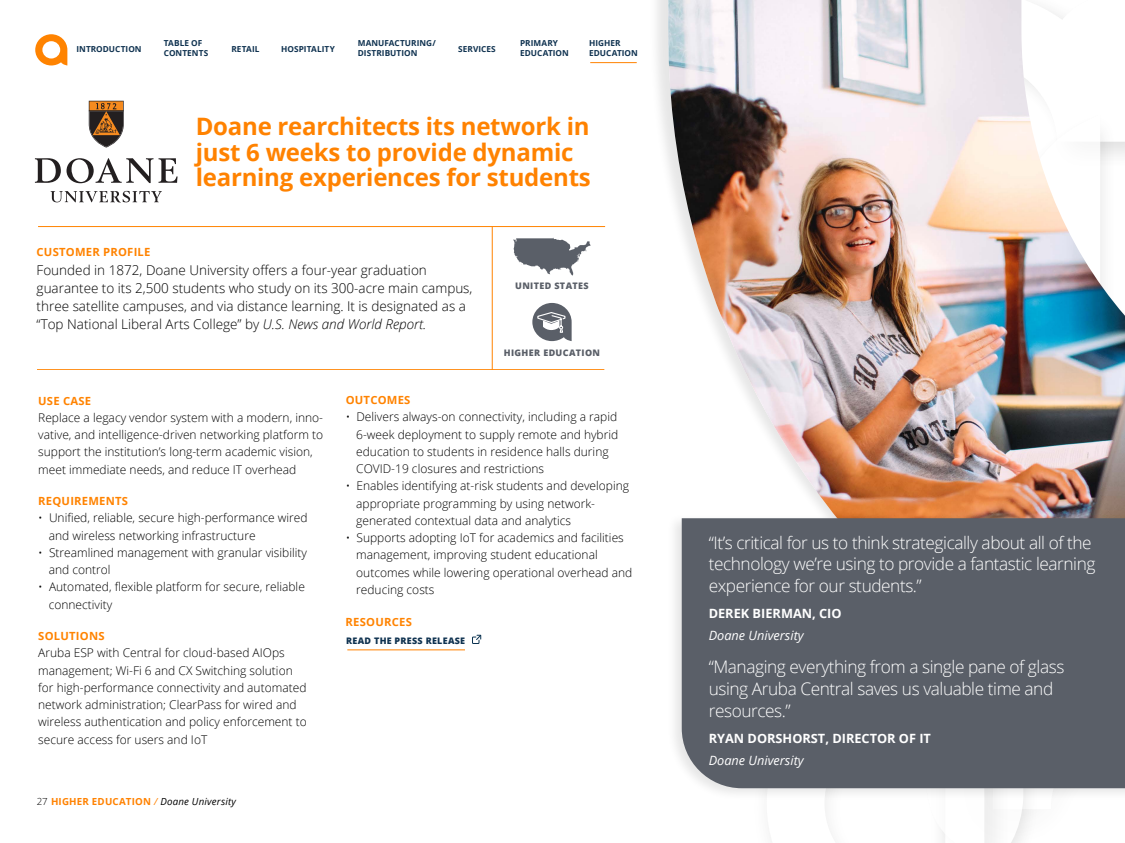
<style>
.page{position:relative;width:1125px;height:843px;background:#fff}
.page>*{position:absolute;margin:0;border:0;box-sizing:border-box;transform-origin:0 0}
.t1{font:700 24px/25.5px "Open Sans";letter-spacing:-.01em;color:#ff8200}
.t2{font:300 17.25px/21.8px "Open Sans";letter-spacing:-.025em;color:#fff}
.t3{font:300 13.5px/18px "Open Sans";color:#000}
.t4{font:700 12.75px "Open Sans";color:#fff}
.t5{font:italic 12.75px "Open Sans";color:#fff}
.t6{font:300 12px/17.2px "Open Sans";color:#000}
.t7{font:700 11.25px "Open Sans";letter-spacing:.02em;color:#ff8300}
.t8{font:700 9.75px "Open Sans";letter-spacing:.02em;color:#ff8200}
.t9{font:800 9px "Open Sans";letter-spacing:.04em;color:#5a5f68}
.t10{font:800 9px "Open Sans";letter-spacing:.03em;color:#0f3250}
.t11{font:700 8.25px/9.9px "Open Sans";letter-spacing:.005em;color:#0f3250}
.s1{font-style:italic}
.s2{font-weight:300;color:#000101}
.s3{font-weight:400;font-style:italic}
.s4{font-weight:400;font-style:italic;color:#000}
</style>
<div class="page">
<hr style="left:38px;top:226px;width:567px;height:1px;background:#ff8300">
<hr style="left:38px;top:369px;width:566px;height:1px;background:#ff8300">
<hr style="left:492px;top:227px;width:1px;height:143px;background:#ff8300">
<svg style="left:941px;top:801px;width:92px;height:42px"></svg>
<div style="left:649px;top:0;width:476px;height:800px;background:#000;opacity:.1"></div>
<img style="left:668px;top:0;width:457px;height:513px">
<hr style="left:590px;top:62px;width:47px;height:1px;background:#ff8200">
<hr style="left:347px;top:650px;width:118px;height:1px;background:#ff8200">
<svg style="left:89px;top:101px;width:35px;height:47px;background:#876443"></svg>
<svg style="left:35px;top:158px;width:26px;height:25px"></svg>
<svg style="left:67px;top:158px;width:111px;height:25px"></svg>
<svg style="left:51px;top:191px;width:111px;height:11px"></svg>
<div style="left:666px;top:513px;width:459px;height:288px;background:#000;opacity:.1"></div>
<div style="left:682px;top:518px;width:443px;height:270px;background:#5a5f68"></div>
<svg style="left:513px;top:238px;width:78px;height:38px"></svg>
<svg style="left:532px;top:303px;width:40px;height:38px"></svg>
<svg style="left:35px;top:34px;width:32px;height:31px"></svg>
<svg style="left:472px;top:634px;width:10px;height:10px"></svg>
<p class="t11" style="left:164px;top:38px;width:46px">TABLE OF<br>CONTENTS</p>
<p class="t11" style="left:76px;top:44px;width:67px">INTRODUCTION</p>
<p class="t11" style="left:231px;top:44px;width:30px">RETAIL</p>
<p class="t11" style="left:458px;top:44px;width:39px">SERVICES</p>
<p class="t11" style="left:589px;top:38px;width:50px">HIGHER<br>EDUCATION</p>
<p class="t11" style="left:358px;top:38px;width:80px">MANUFACTURING/<br>DISTRIBUTION</p>
<p class="t11" style="left:520px;top:38px;width:50px">PRIMARY<br>EDUCATION</p>
<p class="t11" style="left:281px;top:44px;width:55px">HOSPITALITY</p>
<p class="t7" style="left:37px;top:244px;width:115px">CUSTOMER PROFILE</p>
<h1 class="t1" style="left:196px;top:113px;width:397px">Doane rearchitects its network in just 6 weeks to provide dynamic learning experiences for students</h1>
<p class="t3" style="left:37px;top:261px;width:437px">Founded in 1872, Doane University offers a four-year graduation guarantee to its 2,500 students who study on its 300-acre main campus, three satellite campuses, and via distance learning. It is designated as a “Top National Liberal Arts College” by <span class="s1">U.S. News and World Report.</span></p>
<p class="t9" style="left:515px;top:279px;width:75px">UNITED STATES</p>
<p class="t9" style="left:504px;top:346px;width:98px">HIGHER EDUCATION</p>
<p class="t7" style="left:38px;top:393px;width:54px">USE CASE</p>
<p class="t6" style="left:38px;top:409px;width:286px">Replace a legacy vendor system with a modern, inno&shy;vative, and intelligence-driven networking platform to support the institution’s long-term academic vision, meet immediate needs, and reduce IT overhead</p>
<p class="t7" style="left:38px;top:493px;width:91px">REQUIREMENTS</p>
<p class="t6" style="left:49px;top:509px;width:260px;text-indent:-10px">• Unified, reliable, secure high-performance wired and wireless networking infrastructure</p>
<p class="t6" style="left:49px;top:544px;width:260px;text-indent:-10px">• Streamlined management with granular visibility and control</p>
<p class="t6" style="left:49px;top:578px;width:258px;text-indent:-10px">• Automated, flexible platform for secure, reliable connectivity</p>
<p class="t7" style="left:38px;top:628px;width:68px">SOLUTIONS</p>
<p class="t6" style="left:38px;top:644px;width:270px">Aruba ESP with Central for cloud-based AIOps management; Wi-Fi 6 and CX Switching solution for high-performance connectivity and automated network administration; ClearPass for wired and wireless authentication and policy enforcement to secure access for users and IoT</p>
<p class="t8" style="left:37px;top:795px;width:201px"><span class="s2">27</span> HIGHER EDUCATION <span class="s3">/</span> <span class="s4">Doane University</span></p>
<p class="t7" style="left:346px;top:392px;width:66px">OUTCOMES</p>
<p class="t6" style="left:356px;top:408px;width:264px;text-indent:-10px">• Delivers always-on connectivity, including a rapid 6-week deployment to supply remote and hybrid education to students in residence halls during COVID-19 closures and restrictions</p>
<p class="t6" style="left:356px;top:477px;width:274px;text-indent:-10px">• Enables identifying at-risk students and developing appropriate programming by using network&shy;generated contextual data and analytics</p>
<p class="t6" style="left:356px;top:529px;width:277px;text-indent:-10px">• Supports adopting IoT for academics and facilities management, improving student educational outcomes while lowering operational overhead and reducing costs</p>
<p class="t7" style="left:346px;top:614px;width:68px">RESOURCES</p>
<p class="t10" style="left:346px;top:634px;width:121px">READ THE PRESS RELEASE</p>
<h2 class="t2" style="left:709px;top:531px;width:388px">“It’s critical for us to think strategically about all of the technology we’re using to provide a fantastic learning experience for our students.”</h2>
<p class="t4" style="left:709px;top:605px;width:134px">DEREK BIERMAN, CIO</p>
<p class="t5" style="left:709px;top:627px;width:96px">Doane University</p>
<h2 class="t2" style="left:709px;top:656px;width:357px">“Managing everything from a single pane of glass using Aruba Central saves us valuable time and resources.”</h2>
<p class="t4" style="left:709px;top:729px;width:224px">RYAN DORSHORST, DIRECTOR OF IT</p>
<p class="t5" style="left:709px;top:751px;width:96px">Doane University</p>
</div>
